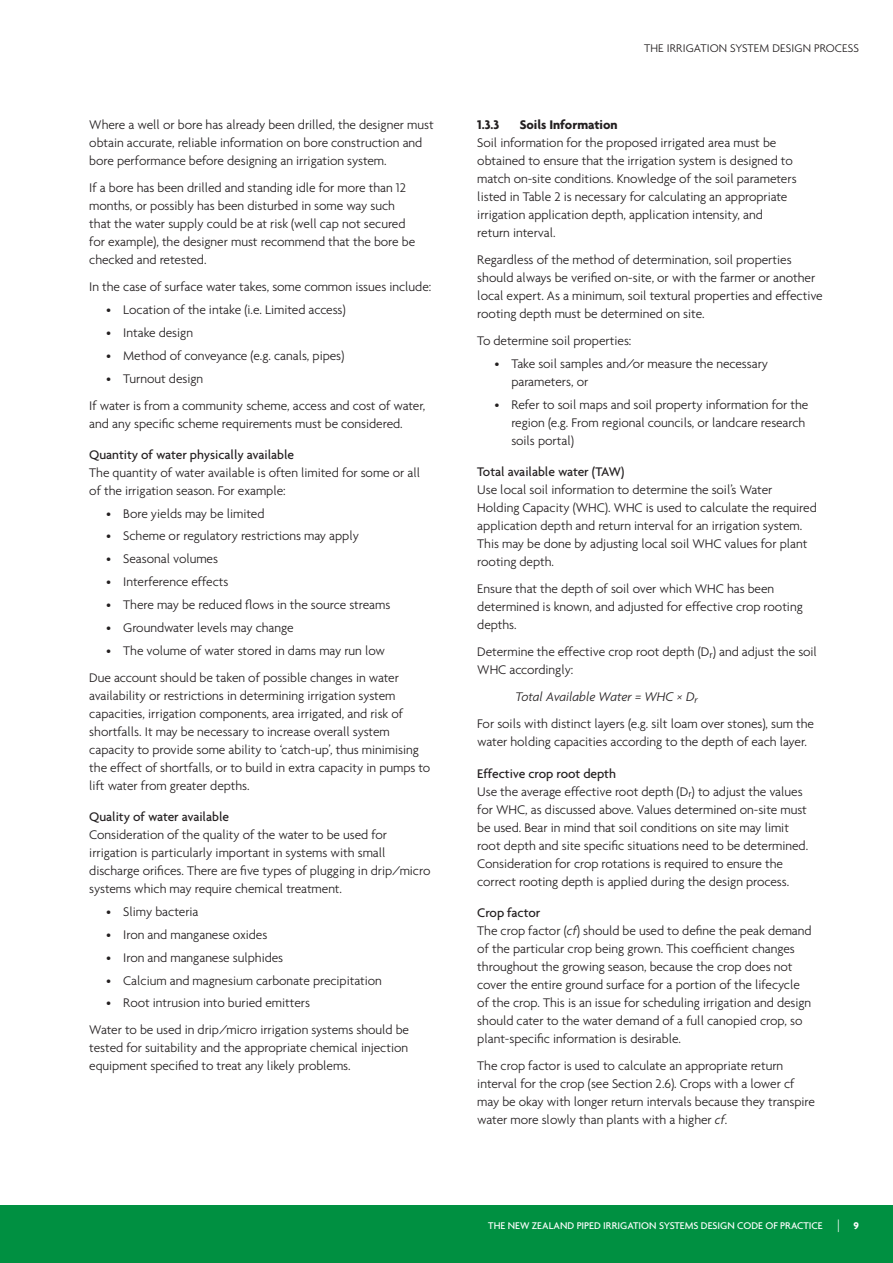
<style>
.page{position:relative;width:893px;height:1263px;background:#fff}
.page>*{position:absolute;margin:0;border:0;box-sizing:border-box;transform-origin:0 0}
.Body_Copy_Tech{font:300 13.5px/18px "Agenda";letter-spacing:-.005em;color:#231f20}
.Sublevel_headings_Me{font:500 13.5px "Agenda";letter-spacing:-.005em;color:#231f20}
.Body_Copy_Tech-2{font:italic 300 13.5px "Agenda";letter-spacing:-.005em;color:#231f20}
.Sublevel_headings{font:700 13.5px "Agenda";letter-spacing:-.005em;color:#231f20}
.t1{font:300 12px "Agenda";letter-spacing:.01em;color:#231f20}
.t2{font:500 10.5px "Agenda";color:#fff}
.s1{font-style:italic}
.s2{font-weight:300;font-size:13.35px}
.s3{font-weight:700}
</style>
<div class="page">
<div style="left:0;top:1205px;width:893px;height:58px;background:#009041"></div>
<p class="Body_Copy_Tech" style="left:89px;top:116px;width:346px">Where a well or bore has already been drilled, the designer must obtain accurate, reliable information on bore construction and bore performance before designing an irrigation system.</p>
<p class="Body_Copy_Tech" style="left:89px;top:179px;width:327px">If a bore has been drilled and standing idle for more than 12 months, or possibly has been disturbed in some way such that the water supply could be at risk (well cap not secured for example), the designer must recommend that the bore be checked and retested.</p>
<p class="Body_Copy_Tech" style="left:89px;top:278px;width:344px">In the case of surface water takes, some common issues include:</p>
<p class="Body_Copy_Tech" style="left:106px;top:300px;width:241px">• Location of the intake (i.e. Limited access)</p>
<p class="Body_Copy_Tech" style="left:106px;top:323px;width:88px">• Intake design</p>
<p class="Body_Copy_Tech" style="left:106px;top:346px;width:240px">• Method of conveyance (e.g. canals, pipes)</p>
<p class="Body_Copy_Tech" style="left:106px;top:369px;width:98px">• Turnout design</p>
<p class="Body_Copy_Tech" style="left:89px;top:396px;width:337px">If water is from a community scheme, access and cost of water, and any specific scheme requirements must be considered.</p>
<p class="Sublevel_headings_Me" style="left:89px;top:446px;width:206px">Quantity of water physically available</p>
<p class="Body_Copy_Tech" style="left:89px;top:463px;width:333px">The quantity of water available is often limited for some or all of the irrigation season. For example:</p>
<p class="Body_Copy_Tech" style="left:106px;top:504px;width:160px">• Bore yields may be limited</p>
<p class="Body_Copy_Tech" style="left:106px;top:527px;width:254px">• Scheme or regulatory restrictions may apply</p>
<p class="Body_Copy_Tech" style="left:106px;top:550px;width:113px">• Seasonal volumes</p>
<p class="Body_Copy_Tech" style="left:106px;top:573px;width:124px">• Interference effects</p>
<p class="Body_Copy_Tech" style="left:106px;top:595px;width:286px">• There may be reduced flows in the source streams</p>
<p class="Body_Copy_Tech" style="left:106px;top:618px;width:189px">• Groundwater levels may change</p>
<p class="Body_Copy_Tech" style="left:106px;top:641px;width:280px">• The volume of water stored in dams may run low</p>
<p class="Body_Copy_Tech" style="left:89px;top:668px;width:343px">Due account should be taken of possible changes in water availability or restrictions in determining irrigation system capacities, irrigation components, area irrigated, and risk of shortfalls. It may be necessary to increase overall system capacity to provide some ability to ‘catch-up’, thus minimising the effect of shortfalls, or to build in extra capacity in pumps to lift water from greater depths.</p>
<p class="Sublevel_headings_Me" style="left:89px;top:809px;width:141px">Quality of water available</p>
<p class="Body_Copy_Tech" style="left:89px;top:826px;width:343px">Consideration of the quality of the water to be used for irrigation is particularly important in systems with small discharge orifices. There are five types of plugging in drip/micro systems which may require chemical treatment.</p>
<p class="Body_Copy_Tech" style="left:106px;top:902px;width:94px">• Slimy bacteria</p>
<p class="Body_Copy_Tech" style="left:106px;top:925px;width:163px">• Iron and manganese oxides</p>
<p class="Body_Copy_Tech" style="left:106px;top:948px;width:178px">• Iron and manganese sulphides</p>
<p class="Body_Copy_Tech" style="left:106px;top:971px;width:277px">• Calcium and magnesium carbonate precipitation</p>
<p class="Body_Copy_Tech" style="left:106px;top:994px;width:205px">• Root intrusion into buried emitters</p>
<p class="Body_Copy_Tech" style="left:89px;top:1021px;width:321px;text-align:justify">Water to be used in drip/micro irrigation systems should be tested for suitability and the appropriate chemical injection equipment specified to treat any likely problems.</p>
<p class="t1" style="left:644px;top:41px;width:216px">THE IRRIGATION SYSTEM DESIGN PROCESS</p>
<p class="Sublevel_headings" style="left:477px;top:117px;width:23px">1.3.3</p>
<p class="Sublevel_headings" style="left:520px;top:117px;width:99px">Soils I nformation</p>
<p class="Body_Copy_Tech" style="left:477px;top:134px;width:321px">Soil information for the proposed irrigated area must be obtained to ensure that the irrigation system is designed to match on-site conditions. Knowledge of the soil parameters listed in Table 2 is necessary for calculating an appropriate irrigation application depth, application intensity, and return interval.</p>
<p class="Body_Copy_Tech" style="left:477px;top:251px;width:347px">Regardless of the method of determination, soil properties should always be verified on-site, or with the farmer or another local expert. As a minimum, soil textural properties and effective rooting depth must be determined on site.</p>
<p class="Body_Copy_Tech" style="left:477px;top:332px;width:156px">To determine soil properties:</p>
<p class="Body_Copy_Tech" style="left:511px;top:354px;width:258px;text-indent:-17px">• Take soil samples and/or measure the necessary parameters, or</p>
<p class="Body_Copy_Tech" style="left:511px;top:395px;width:299px;text-indent:-17px">• Refer to soil maps and soil property information for the region (e.g. From regional councils, or landcare research soils portal)</p>
<p class="Sublevel_headings_Me" style="left:477px;top:464px;width:149px">Total available water (TAW)</p>
<p class="Body_Copy_Tech" style="left:477px;top:481px;width:341px">Use local soil information to determine the soil’s Water Holding Capacity (WHC). WHC is used to calculate the required application depth and return interval for an irrigation system.<br>This may be done by adjusting local soil WHC values for plant rooting depth.</p>
<p class="Body_Copy_Tech" style="left:477px;top:580px;width:327px">Ensure that the depth of soil over which WHC has been determined is known, and adjusted for effective crop rooting depths.</p>
<p class="Body_Copy_Tech" style="left:477px;top:643px;width:341px">Determine the effective crop root depth (D<sub>r</sub>) and adjust the soil<br>WHC accordingly:</p>
<p class="Body_Copy_Tech-2" style="left:516px;top:689px;width:184px">Total Available Water = WHC × D<sub>r</sub></p>
<p class="Body_Copy_Tech" style="left:477px;top:715px;width:338px">For soils with distinct layers (e.g. silt loam over stones), sum the water holding capacities according to the depth of each layer.</p>
<p class="Sublevel_headings_Me" style="left:477px;top:765px;width:140px">Effective crop root depth</p>
<p class="Body_Copy_Tech" style="left:477px;top:782px;width:332px">Use the average effective root depth (D<sub>r</sub>) to adjust the values for WHC, as discussed above. Values determined on-site must be used. Bear in mind that soil conditions on site may limit root depth and site specific situations need to be determined.<br>Consideration for crop rotations is required to ensure the correct rooting depth is applied during the design process.</p>
<p class="Sublevel_headings_Me" style="left:477px;top:905px;width:65px">Crop factor</p>
<p class="Body_Copy_Tech" style="left:477px;top:922px;width:336px">The crop factor (<span class="s1">cf</span>) should be used to define the peak demand of the particular crop being grown. This coefficient changes throughout the growing season, because the crop does not cover the entire ground surface for a portion of the lifecycle of the crop. This is an issue for scheduling irrigation and design should cater to the water demand of a full canopied crop, so plant-specific information is desirable.</p>
<p class="Body_Copy_Tech" style="left:477px;top:1057px;width:339px">The crop factor is used to calculate an appropriate return interval for the crop (see Section 2.6). Crops with a lower cf may be okay with longer return intervals because they transpire water more slowly than plants with a higher <span class="s1">cf</span>.</p>
<p class="t2" style="left:488px;top:1219px;width:372px">THE NEW ZEALAND PIPED IRRIGATION SYSTEMS DESIGN CODE OF PRACTICE <span class="s2">|</span> <span class="s3">9</span></p>
</div>
